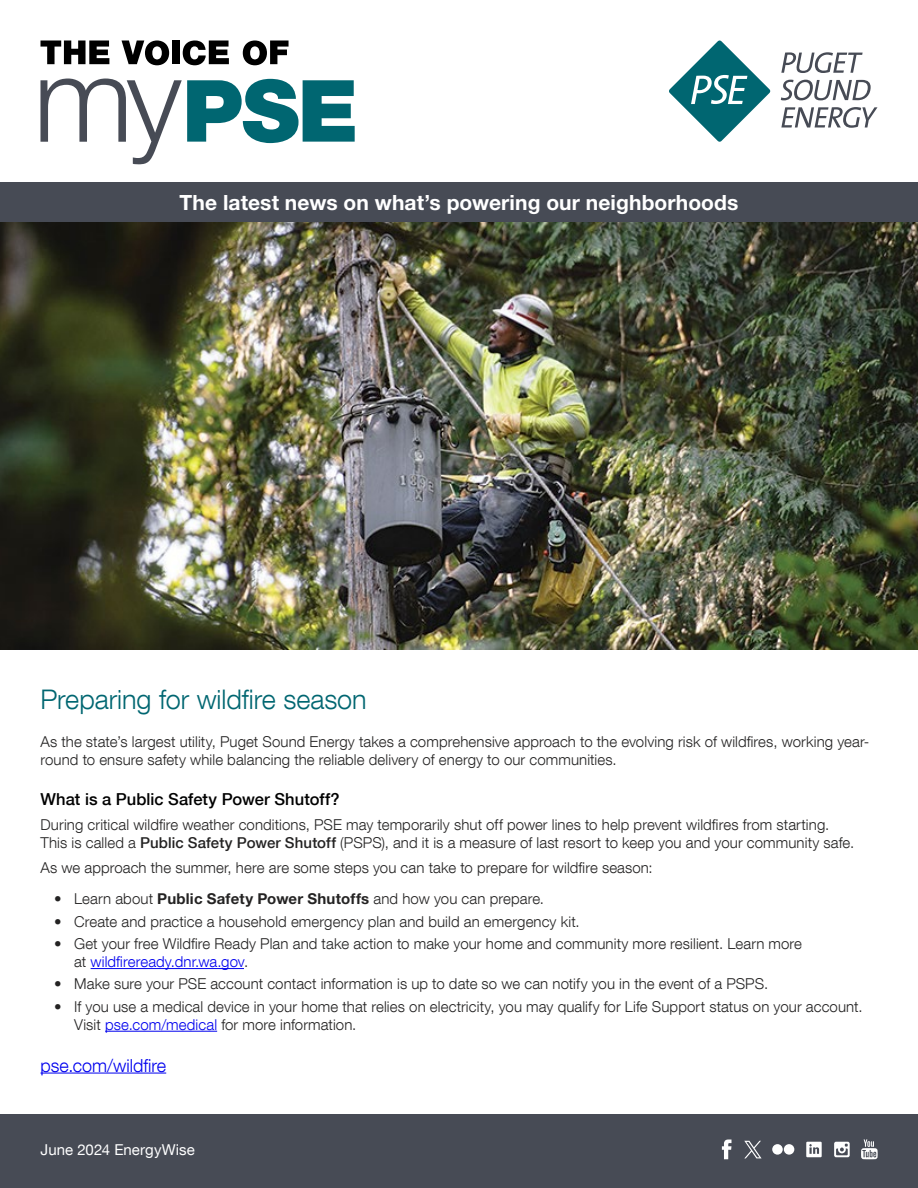
<style>
.page{position:relative;width:918px;height:1188px;background:#fff}
.page>*{position:absolute;margin:0;border:0;box-sizing:border-box;transform-origin:0 0}
.t1{font:300 27px "Helvetica Neue LT Com";letter-spacing:-.005em;color:#006671}
.t2{font:700 21px "Helvetica Neue LT Std";letter-spacing:.005em;color:#fff}
.t3{font:300 18px "Helvetica Neue LT Com";color:#00e}
.t4{font:500 16.5px "Helvetica Neue LT Com";color:#000101}
.t5{font:300 15px/18px "Helvetica Neue LT Com";letter-spacing:.005em;color:#242323}
.t6{font:15px "Helvetica Neue LT Com";letter-spacing:.005em;color:#fff}
.s1{font-weight:500}
.s2{font-family:"Helvetica Neue LT Std";font-weight:700}
.s3{color:#00e}
</style>
<div class="page">
<svg style="left:40px;top:40px;width:69px;height:24px"></svg>
<svg style="left:122px;top:40px;width:47px;height:25px"></svg>
<div style="left:172px;top:40px;width:8px;height:24px;background:#000"></div>
<svg style="left:183px;top:40px;width:46px;height:25px"></svg>
<svg style="left:243px;top:40px;width:46px;height:25px"></svg>
<div style="left:0;top:1114px;width:918px;height:74px;background:#474b55"></div>
<div style="left:0;top:182px;width:918px;height:41px;background:#474b55"></div>
<svg style="left:40px;top:79px;width:315px;height:85px"></svg>
<svg style="left:781px;top:107px;width:97px;height:21px"></svg>
<svg style="left:781px;top:80px;width:90px;height:20px"></svg>
<svg style="left:781px;top:52px;width:82px;height:21px"></svg>
<svg style="left:669px;top:40px;width:102px;height:102px"></svg>
<svg style="left:807px;top:1141px;width:14px;height:17px"></svg>
<svg style="left:835px;top:1141px;width:14px;height:17px"></svg>
<svg style="left:861px;top:1139px;width:17px;height:20px"></svg>
<svg style="left:834px;top:1142px;width:16px;height:15px"></svg>
<svg style="left:806px;top:1142px;width:16px;height:15px"></svg>
<div style="left:784px;top:1144px;width:10px;height:11px;background:#fff;border-radius:50%"></div>
<div style="left:772px;top:1144px;width:11px;height:11px;background:#fff;border-radius:50%"></div>
<svg style="left:744px;top:1141px;width:17px;height:17px"></svg>
<svg style="left:722px;top:1140px;width:10px;height:19px"></svg>
<img style="left:0;top:223px;width:918px;height:426px">
<hr style="left:91px;top:968px;width:153px;height:1px;background:#00e">
<hr style="left:105px;top:1031px;width:112px;height:1px;background:#00e">
<hr style="left:40px;top:1073px;width:126px;height:1px;background:#00e">
<h2 class="t2" style="left:180px;top:190px;width:560px">The latest news on what’s powering our neighborhoods</h2>
<h1 class="t1" style="left:40px;top:683px;width:328px">Preparing for wildfire season</h1>
<p class="t5" style="left:40px;top:733px;width:831px">As the state’s largest utility, Puget Sound Energy takes a comprehensive approach to the evolving risk of wildfires, working year&shy;round to ensure safety while balancing the reliable delivery of energy to our communities.</p>
<p class="t4" style="left:40px;top:790px;width:301px">What is a Public Safety Power Shutoff?</p>
<p class="t5" style="left:40px;top:816px;width:815px">During critical wildfire weather conditions, PSE may temporarily shut off power lines to help prevent wildfires from starting.<br>This is called a <span class="s1">Public Safety Power Shutoff</span> (PSPS), and it is a measure of last resort to keep you and your community safe.</p>
<p class="t5" style="left:40px;top:858px;width:614px">As we approach the summer, here are some steps you can take to prepare for wildfire season:</p>
<p class="t5" style="left:54px;top:890px;width:492px">• Learn about <span class="s2">Public Safety Power Shutoffs</span> and how you can prepare.</p>
<p class="t5" style="left:54px;top:912px;width:527px">• Create and practice a household emergency plan and build an emergency kit.</p>
<p class="t5" style="left:74px;top:934px;width:729px;text-indent:-20px">• Get your free Wildfire Ready Plan and take action to make your home and community more resilient. Learn more at <span class="s3">wildfireready.dnr.wa.gov</span>.</p>
<p class="t5" style="left:54px;top:975px;width:716px">• Make sure your PSE account contact information is up to date so we can notify you in the event of a PSPS.</p>
<p class="t5" style="left:74px;top:997px;width:790px;text-indent:-20px">• If you use a medical device in your home that relies on electricity, you may qualify for Life Support status on your account.<br>Visit <span class="s3">pse.com/medical</span> for more information.</p>
<p class="t3" style="left:40px;top:1054px;width:127px">pse.com/wildfire</p>
<p class="t6" style="left:40px;top:1141px;width:156px">June 2024 EnergyWise</p>
</div>
